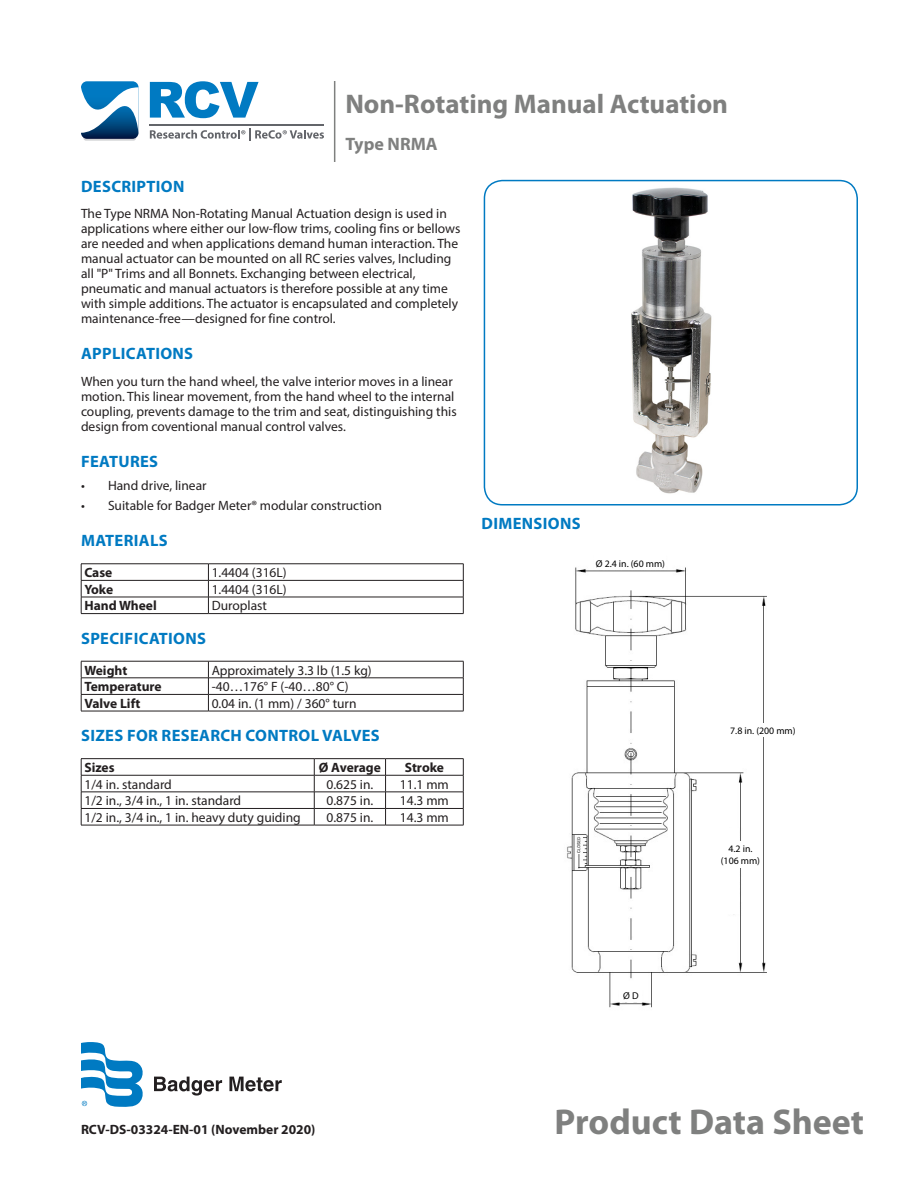
<style>
.page{position:relative;width:918px;height:1188px;background:#fff}
.page>*{position:absolute;margin:0;border:0;box-sizing:border-box;transform-origin:0 0}
.t1{font:700 36px "Myriad Pro";color:#7f807f}
.t2{font:700 27px "Myriad Pro";color:#7f807f}
.t3{font:700 18px "Myriad Pro";color:#7f807f}
.Heading_1{font:700 16.5px "Myriad Pro";letter-spacing:.02em;color:#007ac2}
.Body{font:13.5px/15px "Myriad Pro";color:#231f20}
.Table_Text{font:13.5px "Myriad Pro";color:#231f20}
.Table_Text-2{font:700 13.5px "Myriad Pro";color:#231f20}
.t4{font:9.9px/11.9px "Myriad Pro";color:#000;text-align:center}
</style>
<div class="page">
<hr style="left:81px;top:564px;width:127px;height:1px;background:#231f20">
<hr style="left:208px;top:564px;width:256px;height:1px;background:#231f20">
<hr style="left:81px;top:580px;width:127px;height:1px;background:#231f20">
<hr style="left:208px;top:580px;width:256px;height:1px;background:#231f20">
<hr style="left:81px;top:597px;width:127px;height:1px;background:#231f20">
<svg style="left:81px;top:564px;width:1px;height:49px"></svg>
<hr style="left:208px;top:597px;width:256px;height:1px;background:#231f20">
<svg style="left:208px;top:565px;width:1px;height:48px"></svg>
<svg style="left:463px;top:564px;width:1px;height:49px"></svg>
<hr style="left:81px;top:613px;width:127px;height:1px;background:#231f20">
<hr style="left:208px;top:613px;width:256px;height:1px;background:#231f20">
<hr style="left:81px;top:661px;width:127px;height:1px;background:#231f20">
<hr style="left:208px;top:661px;width:256px;height:1px;background:#231f20">
<hr style="left:81px;top:678px;width:127px;height:1px;background:#231f20">
<hr style="left:208px;top:678px;width:256px;height:1px;background:#231f20">
<hr style="left:81px;top:694px;width:127px;height:1px;background:#231f20">
<svg style="left:81px;top:661px;width:1px;height:50px"></svg>
<hr style="left:208px;top:694px;width:256px;height:1px;background:#231f20">
<svg style="left:208px;top:661px;width:1px;height:50px"></svg>
<svg style="left:463px;top:661px;width:1px;height:50px"></svg>
<hr style="left:81px;top:711px;width:127px;height:1px;background:#231f20">
<hr style="left:208px;top:711px;width:256px;height:1px;background:#231f20">
<hr style="left:81px;top:758px;width:233px;height:1px;background:#231f20">
<hr style="left:314px;top:758px;width:72px;height:1px;background:#231f20">
<hr style="left:386px;top:758px;width:78px;height:1px;background:#231f20">
<hr style="left:81px;top:775px;width:233px;height:1px;background:#231f20">
<hr style="left:314px;top:775px;width:72px;height:1px;background:#231f20">
<hr style="left:386px;top:775px;width:78px;height:1px;background:#231f20">
<hr style="left:81px;top:792px;width:233px;height:1px;background:#231f20">
<hr style="left:314px;top:792px;width:72px;height:1px;background:#231f20">
<hr style="left:386px;top:792px;width:78px;height:1px;background:#231f20">
<hr style="left:81px;top:808px;width:233px;height:1px;background:#231f20">
<svg style="left:81px;top:759px;width:1px;height:66px"></svg>
<hr style="left:314px;top:808px;width:72px;height:1px;background:#231f20">
<svg style="left:314px;top:759px;width:1px;height:66px"></svg>
<hr style="left:386px;top:808px;width:78px;height:1px;background:#231f20">
<svg style="left:385px;top:759px;width:1px;height:66px"></svg>
<svg style="left:463px;top:759px;width:1px;height:66px"></svg>
<hr style="left:81px;top:825px;width:233px;height:1px;background:#231f20">
<hr style="left:314px;top:825px;width:72px;height:1px;background:#231f20">
<hr style="left:386px;top:825px;width:78px;height:1px;background:#231f20">
<img style="left:567px;top:567px;width:200px;height:441px">
<div style="left:594px;top:554px;width:72px;height:16px;background:#fff"></div>
<div style="left:747px;top:724px;width:15px;height:92px;background:#fff"></div>
<div style="left:722px;top:724px;width:81px;height:13px;background:#fff"></div>
<div style="left:722px;top:828px;width:17px;height:86px;background:#fff"></div>
<div style="left:720px;top:842px;width:36px;height:26px;background:#fff"></div>
<div style="left:620px;top:988px;width:22px;height:14px;background:#fff"></div>
<img style="left:631px;top:187px;width:81px;height:307px">
<div style="left:484px;top:180px;width:374px;height:326px;border:2px solid #007ac2;border-radius:18px"></div>
<svg style="left:154px;top:1077px;width:68px;height:19px"></svg>
<svg style="left:229px;top:1077px;width:53px;height:14px"></svg>
<svg style="left:81px;top:1042px;width:62px;height:65px"></svg>
<hr style="left:334px;top:81px;width:1px;height:81px;background:#7f807f">
<div style="left:83px;top:134px;width:53px;height:7px;background:#d1d2d4;border-radius:3px"></div>
<svg style="left:150px;top:128px;width:174px;height:12px"></svg>
<hr style="left:150px;top:124px;width:174px;height:1px;background:#63656a">
<svg style="left:81px;top:81px;width:58px;height:58px"></svg>
<svg style="left:150px;top:81px;width:109px;height:37px"></svg>
<h2 class="t2" style="left:345px;top:86px;width:384px">Non-Rotating Manual Actuation</h2>
<h3 class="t3" style="left:345px;top:132px;width:94px">Type NRMA</h3>
<p class="Heading_1" style="left:81px;top:176px;width:105px">DESCRIPTION</p>
<p class="Body" style="left:81px;top:206px;width:381px">The Type NRMA Non-Rotating Manual Actuation design is used in applications where either our low-flow trims, cooling fins or bellows are needed and when applications demand human interaction. The manual actuator can be mounted on all RC series valves, Including all "P" Trims and all Bonnets. Exchanging between electrical, pneumatic and manual actuators is therefore possible at any time with simple additions. The actuator is encapsulated and completely maintenance-free—designed for fine control.</p>
<p class="Heading_1" style="left:81px;top:343px;width:114px">APPLICATIONS</p>
<p class="Body" style="left:81px;top:373px;width:377px">When you turn the hand wheel, the valve interior moves in a linear motion. This linear movement, from the hand wheel to the internal coupling, prevents damage to the trim and seat, distinguishing this design from coventional manual control valves.</p>
<p class="Heading_1" style="left:81px;top:450px;width:79px">FEATURES</p>
<p class="Body" style="left:81px;top:477px;width:127px">• Hand drive, linear</p>
<p class="Body" style="left:81px;top:498px;width:302px">• Suitable for Badger Meter® modular construction</p>
<p class="Heading_1" style="left:81px;top:530px;width:88px">MATERIALS</p>
<p class="Table_Text-2" style="left:84px;top:564px;width:30px">Case</p>
<p class="Table_Text" style="left:212px;top:564px;width:77px">1.4404 (316L)</p>
<p class="Table_Text-2" style="left:84px;top:580px;width:30px">Yoke</p>
<p class="Table_Text" style="left:212px;top:581px;width:77px">1.4404 (316L)</p>
<p class="Table_Text-2" style="left:84px;top:597px;width:74px">Hand Wheel</p>
<p class="Table_Text" style="left:212px;top:597px;width:57px">Duroplast</p>
<p class="Heading_1" style="left:81px;top:627px;width:126px">SPECIFICATIONS</p>
<p class="Table_Text-2" style="left:84px;top:661px;width:44px">Weight</p>
<p class="Table_Text" style="left:212px;top:662px;width:162px">Approximately 3.3 lb (1.5 kg)</p>
<p class="Table_Text-2" style="left:84px;top:678px;width:79px">Temperature</p>
<p class="Table_Text" style="left:212px;top:678px;width:139px">-40…176° F (-40…80° C)</p>
<p class="Table_Text-2" style="left:84px;top:694px;width:58px">Valve Lift</p>
<p class="Table_Text" style="left:212px;top:695px;width:146px">0.04 in. (1 mm) / 360° turn</p>
<p class="Heading_1" style="left:81px;top:725px;width:300px">SIZES FOR RESEARCH CONTROL VALVES</p>
<p class="Table_Text-2" style="left:84px;top:759px;width:32px">Sizes</p>
<p class="Table_Text-2" style="left:319px;top:759px;width:64px">Ø Average</p>
<p class="Table_Text-2" style="left:405px;top:759px;width:41px">Stroke</p>
<p class="Table_Text" style="left:84px;top:776px;width:89px">1/4 in. standard</p>
<p class="Table_Text" style="left:327px;top:776px;width:48px">0.625 in.</p>
<p class="Table_Text" style="left:400px;top:776px;width:50px">11.1 mm</p>
<p class="Table_Text" style="left:84px;top:792px;width:158px">1/2 in., 3/4 in., 1 in. standard</p>
<p class="Table_Text" style="left:327px;top:792px;width:48px">0.875 in.</p>
<p class="Table_Text" style="left:400px;top:792px;width:50px">14.3 mm</p>
<p class="Table_Text" style="left:84px;top:809px;width:218px">1/2 in., 3/4 in., 1 in. heavy duty guiding</p>
<p class="Table_Text" style="left:327px;top:809px;width:48px">0.875 in.</p>
<p class="Table_Text" style="left:400px;top:809px;width:50px">14.3 mm</p>
<p class="Heading_1" style="left:482px;top:512px;width:101px">DIMENSIONS</p>
<p class="t4" style="left:596px;top:558px;width:71px">Ø 2.4 in. (60 mm)</p>
<p class="t4" style="left:730px;top:724px;width:67px">7.8 in. (200 mm)</p>
<p class="t4" style="left:721px;top:842px;width:41px">4.2 in. (106 mm)</p>
<p class="Table_Text-2" style="left:81px;top:1121px;width:236px">RCV-DS-03324-EN-01 (November 2020)</p>
<p class="t4" style="left:623px;top:990px;width:17px">Ø D</p>
<h1 class="t1" style="left:555px;top:1098px;width:311px">Product Data Sheet</h1>
</div>
